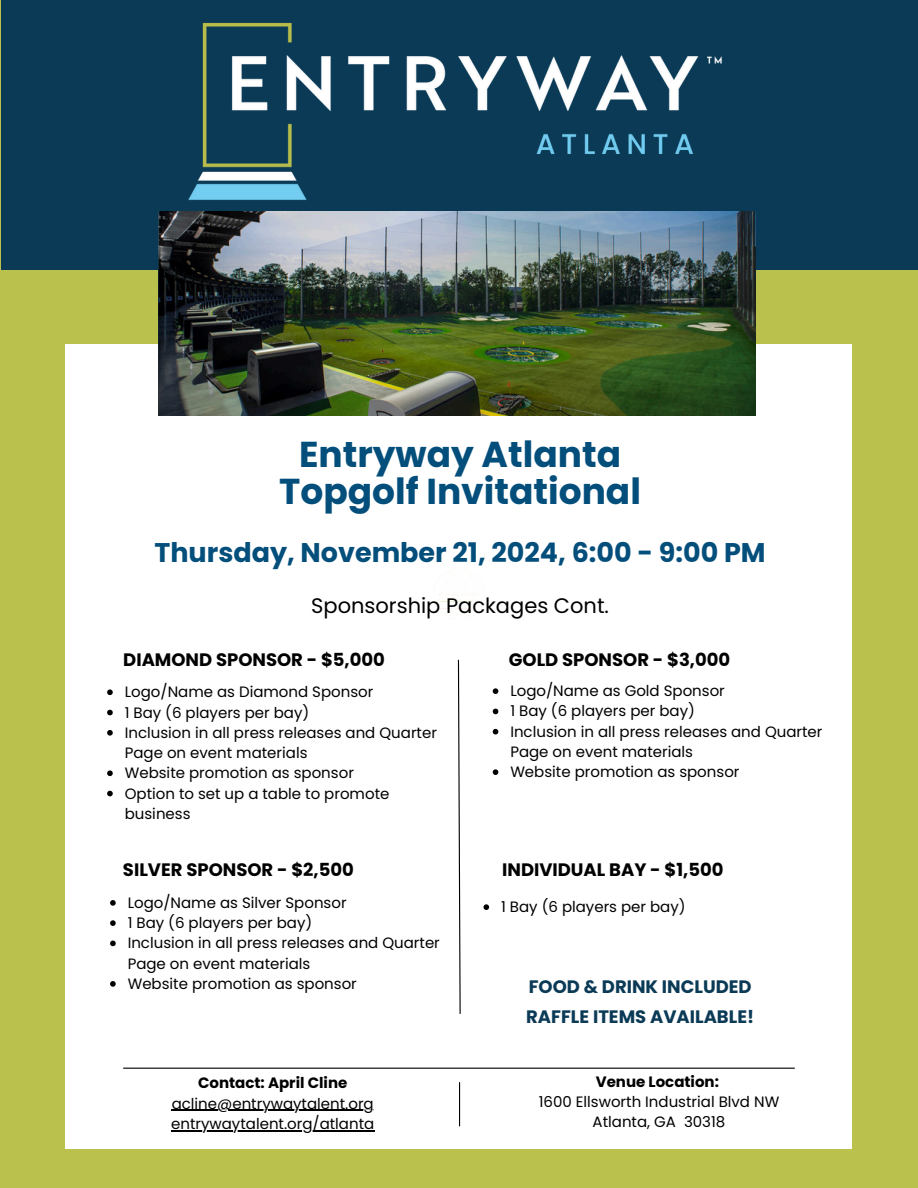
<style>
.page{position:relative;width:918px;height:1188px;background:#bac14c}
.page>*{position:absolute;margin:0;border:0;box-sizing:border-box;transform-origin:0 0}
.t1{font:700 36px/37.2px "Poppins";color:#034e7b;text-align:center}
.t2{font:700 27px "Poppins";color:#034e7b}
.t3{font:21px "Poppins";color:#000}
.t4{font:700 18px "Poppins";color:#000}
.t5{font:700 18px/29.2px "Poppins";color:#0a3a56}
.t6{font:15px/20.2px "Poppins";color:#000}
.t7{font:700 15px "Poppins";color:#000}
</style>
<div class="page">
<div style="left:66px;top:344px;width:786px;height:804px;background:#fff"></div>
<hr style="left:124px;top:1068px;width:670px;height:1px;background:#000">
<hr style="left:459px;top:1083px;width:1px;height:43px;background:#000">
<svg style="left:457px;top:659px;width:4px;height:355px"></svg>
<img style="left:436px;top:568px;width:40px;height:52px">
<svg style="left:107px;top:689px;width:6px;height:6px"></svg>
<svg style="left:107px;top:710px;width:6px;height:5px"></svg>
<svg style="left:107px;top:730px;width:6px;height:6px"></svg>
<svg style="left:107px;top:770px;width:6px;height:6px"></svg>
<svg style="left:107px;top:791px;width:6px;height:5px"></svg>
<svg style="left:484px;top:904px;width:5px;height:6px"></svg>
<svg style="left:493px;top:688px;width:5px;height:6px"></svg>
<svg style="left:493px;top:709px;width:5px;height:5px"></svg>
<svg style="left:493px;top:729px;width:5px;height:5px"></svg>
<svg style="left:493px;top:769px;width:5px;height:6px"></svg>
<svg style="left:110px;top:900px;width:6px;height:6px"></svg>
<svg style="left:110px;top:920px;width:6px;height:6px"></svg>
<svg style="left:110px;top:941px;width:6px;height:5px"></svg>
<svg style="left:110px;top:981px;width:6px;height:6px"></svg>
<div style="left:1px;top:0;width:917px;height:270px;background:#0a3a56"></div>
<img style="left:188px;top:22px;width:534px;height:178px">
<img style="left:159px;top:212px;width:596px;height:203px">
<hr style="left:172px;top:1110px;width:45px;height:1px;background:#000">
<hr style="left:217px;top:1110px;width:157px;height:1px;background:#000">
<hr style="left:171px;top:1130px;width:203px;height:1px;background:#000">
<p class="t1" style="left:279px;top:436px;width:363px">Entryway Atlanta<br>Topgolf Invitational</p>
<p class="t2" style="left:154px;top:533px;width:613px">Thursday, November 21, 2024, 6:00 - 9:00 PM</p>
<p class="t3" style="left:311px;top:591px;width:299px">Sponsorship Packages Cont.</p>
<p class="t4" style="left:123px;top:647px;width:263px">DIAMOND SPONSOR - $5,000</p>
<h3 class="t6" style="left:125px;top:682px;width:250px">Logo/Name as Diamond Sponsor</h3>
<h4 class="t6" style="left:125px;top:702px;width:186px">1 Bay (6 players per bay)</h4>
<p class="t6" style="left:125px;top:722px;width:314px">Inclusion in all press releases and Quarter<br>Page on event materials</p>
<p class="t6" style="left:125px;top:763px;width:231px">Website promotion as sponsor</p>
<p class="t6" style="left:125px;top:783px;width:266px">Option to set up a table to promote business</p>
<p class="t4" style="left:123px;top:857px;width:232px">SILVER SPONSOR - $2,500</p>
<p class="t6" style="left:128px;top:893px;width:220px">Logo/Name as Silver Sponsor</p>
<h4 class="t6" style="left:128px;top:913px;width:186px">1 Bay (6 players per bay)</h4>
<p class="t6" style="left:128px;top:933px;width:314px">Inclusion in all press releases and Quarter<br>Page on event materials</p>
<h4 class="t6" style="left:128px;top:974px;width:231px">Website promotion as sponsor</h4>
<p class="t7" style="left:198px;top:1073px;width:151px">Contact: April Cline</p>
<h1 class="t6" style="left:171px;top:1093px;width:205px">acline@entrywaytalent.org entrywaytalent.org/atlanta</h1>
<p class="t4" style="left:509px;top:647px;width:223px">GOLD SPONSOR - $3,000</p>
<p class="t6" style="left:510px;top:681px;width:216px">Logo/Name as Gold Sponsor</p>
<h4 class="t6" style="left:510px;top:701px;width:186px">1 Bay (6 players per bay)</h4>
<p class="t6" style="left:510px;top:721px;width:314px">Inclusion in all press releases and Quarter<br>Page on event materials</p>
<p class="t6" style="left:510px;top:762px;width:231px">Website promotion as sponsor</p>
<p class="t4" style="left:502px;top:857px;width:223px">INDIVIDUAL BAY - $1,500</p>
<p class="t6" style="left:501px;top:897px;width:186px">1 Bay (6 players per bay)</p>
<p class="t5" style="left:526px;top:973px;width:230px">FOOD &amp; DRINK INCLUDED<br>RAFFLE ITEMS AVAILABLE!</p>
<h4 class="t7" style="left:596px;top:1071px;width:125px">Venue Location:</h4>
<p class="t6" style="left:539px;top:1092px;width:242px">1600 Ellsworth Industrial Blvd NW</p>
<p class="t6" style="left:593px;top:1112px;width:134px">Atlanta, GA 30318</p>
</div>
